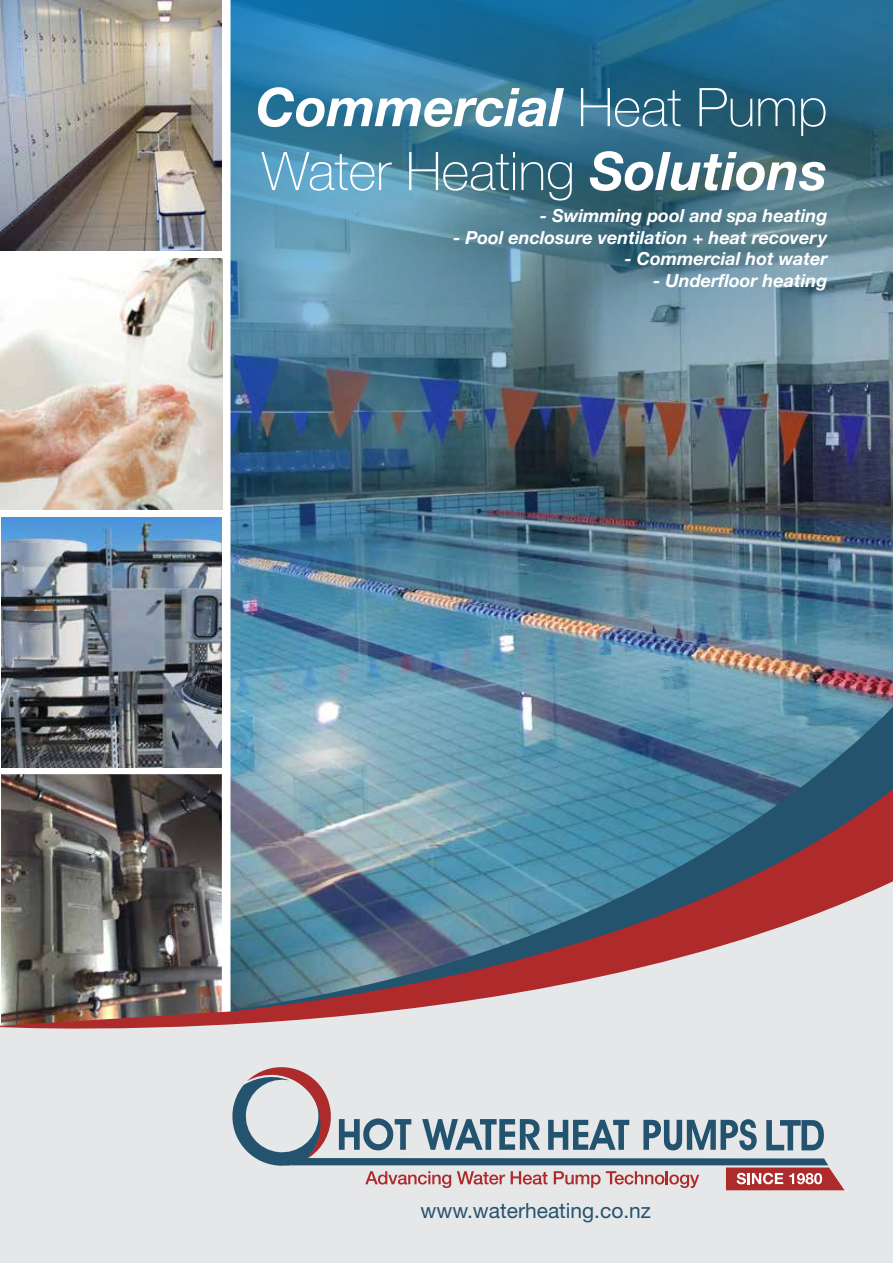
<style>
.page{position:relative;width:893px;height:1263px;background:#fff}
.page>*{position:absolute;margin:0;border:0;box-sizing:border-box;transform-origin:0 0}
.t1{font:100 53.25px/63.9px "Helvetica Neue CE";color:#fff}
.t2{font:21px "Helvetica Neue";color:#24536e}
.t3{font:italic 700 18px "Helvetica Neue CE";color:#fff}
.s1{font-weight:700;font-style:italic}
</style>
<div class="page">
<div style="left:0;top:612px;width:893px;height:651px;background:#e6e7e8"></div>
<img style="left:230px;top:612px;width:663px;height:404px">
<img style="left:230px;top:0;width:663px;height:612px">
<svg style="left:232px;top:1067px;width:612px;height:123px"></svg>
<svg style="left:0;top:0;width:230px;height:1011px"></svg>
<img style="left:0;top:259px;width:223px;height:251px">
<img style="left:1px;top:0;width:221px;height:250px">
<img style="left:1px;top:774px;width:221px;height:237px">
<img style="left:1px;top:517px;width:221px;height:250px">
<img style="left:0;top:1011px;width:268px;height:15px">
<h1 class="t1" style="left:256px;top:76px;width:573px"><span class="s1">Commercial</span> Heat Pump<br>Water Heating <span class="s1">Solutions</span></h1>
<p class="t3" style="left:540px;top:205px;width:289px">- Swimming pool and spa heating</p>
<p class="t3" style="left:453px;top:226px;width:376px">- Pool enclosure ventilation + heat recovery</p>
<p class="t3" style="left:624px;top:248px;width:204px">- Commercial hot water</p>
<p class="t3" style="left:653px;top:269px;width:176px">- Underfloor heating</p>
<p class="t2" style="left:421px;top:1198px;width:232px">www.waterheating.co.nz</p>
</div>
